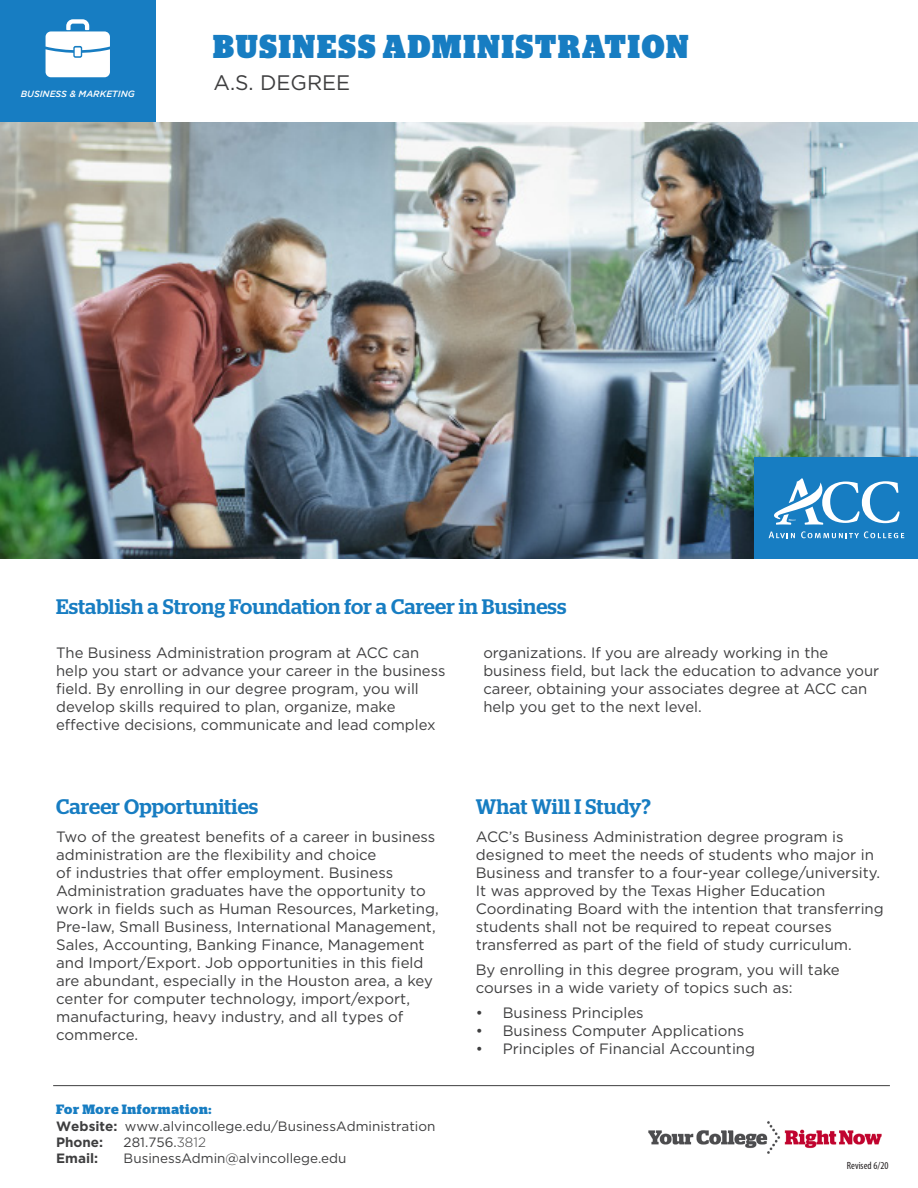
<style>
.page{position:relative;width:918px;height:1188px;background:#fff}
.page>*{position:absolute;margin:0;border:0;box-sizing:border-box;transform-origin:0 0}
.t1{font:900 33px "Stag";letter-spacing:.07em;color:#177dc2;scale:.91 1}
.t2{font:500 21px "Stag";letter-spacing:.01em;color:#177dc2}
.t3{font:21px "Gotham";color:#3e3e3f}
.t4{font:15px/18px "Gotham";color:#3e3e3f}
.t5{font:13.5px/16.6px "Gotham";color:#3e3e3f}
.t6{font:700 13.5px "Gotham";color:#3e3e3f}
.t7{font:condensed 10.5px "Myriad Pro";color:#231f20}
.t8{font:italic 500 9px "Gotham";color:#fff}
.s1{font-family:"Stag";font-weight:700;color:#177dc2}
.s2{font-weight:700}
.s3{font-weight:300}
</style>
<div class="page">
<div style="left:0;top:0;width:156px;height:123px;background:#177dc2"></div>
<img style="left:0;top:122px;width:918px;height:437px">
<img style="left:648px;top:1121px;width:234px;height:33px">
<div style="left:755px;top:458px;width:163px;height:101px;background:#177dc2"></div>
<svg style="left:769px;top:532px;width:26px;height:6px"></svg>
<svg style="left:801px;top:531px;width:103px;height:7px"></svg>
<svg style="left:774px;top:478px;width:126px;height:47px"></svg>
<hr style="left:53px;top:1085px;width:837px;height:1px;background:#3e3e3f">
<svg style="left:46px;top:19px;width:64px;height:58px"></svg>
<p class="t8" style="left:21px;top:89px;width:116px">BUSINESS &amp; MARKETING</p>
<p class="t1" style="left:213px;top:27px;width:524px">BUSINESS ADMINISTRATION</p>
<p class="t3" style="left:213px;top:69px;width:138px">A.S. DEGREE</p>
<p class="t2" style="left:56px;top:594px;width:512px">Establish a Strong Foundation for a Career in Business</p>
<p class="t4" style="left:56px;top:643px;width:391px">The Business Administration program at ACC can help you start or advance your career in the business field. By enrolling in our degree program, you will develop skills required to plan, organize, make effective decisions, communicate and lead complex</p>
<p class="t4" style="left:483px;top:643px;width:397px">organizations. If you are already working in the business field, but lack the education to advance your career, obtaining your associates degree at ACC can help you get to the next level.</p>
<p class="t2" style="left:56px;top:794px;width:204px">Career Opportunities</p>
<p class="t4" style="left:56px;top:828px;width:384px">Two of the greatest benefits of a career in business administration are the flexibility and choice<br>of industries that offer employment. Business Administration graduates have the opportunity to work in fields such as Human Resources, Marketing, Pre-law, Small Business, International Management, Sales, Accounting, Banking Finance, Management and Import/Export. Job opportunities in this field are abundant, especially in the Houston area, a key center for computer technology, import/export, manufacturing, heavy industry, and all types of commerce.</p>
<p class="t5" style="left:56px;top:1100px;width:381px"><span class="s1">For More Information:<br></span><span class="s2">Website:</span> www.alvincollege.edu/BusinessAdministration<br><span class="s2">Phone:</span></p>
<p class="t5" style="left:124px;top:1133px;width:84px">281.756.<span class="s3">3812</span></p>
<p class="t6" style="left:56px;top:1149px;width:44px">Email:</p>
<p class="t5" style="left:124px;top:1150px;width:224px">BusinessAdmin@alvincollege.edu</p>
<p class="t2" style="left:476px;top:794px;width:176px">What Will I Study?</p>
<p class="t4" style="left:476px;top:828px;width:410px">ACC’s Business Administration degree program is designed to meet the needs of students who major in Business and transfer to a four-year college/university.<br>It was approved by the Texas Higher Education Coordinating Board with the intention that transferring students shall not be required to repeat courses transferred as part of the field of study curriculum.</p>
<p class="t4" style="left:476px;top:960px;width:365px">By enrolling in this degree program, you will take courses in a wide variety of topics such as:</p>
<p class="t4" style="left:476px;top:1003px;width:169px">• Business Principles</p>
<p class="t4" style="left:476px;top:1021px;width:270px">• Business Computer Applications</p>
<p class="t4" style="left:476px;top:1039px;width:281px">• Principles of Financial Accounting</p>
<p class="t7" style="left:847px;top:1159px;width:43px">Revised 6/20</p>
</div>
